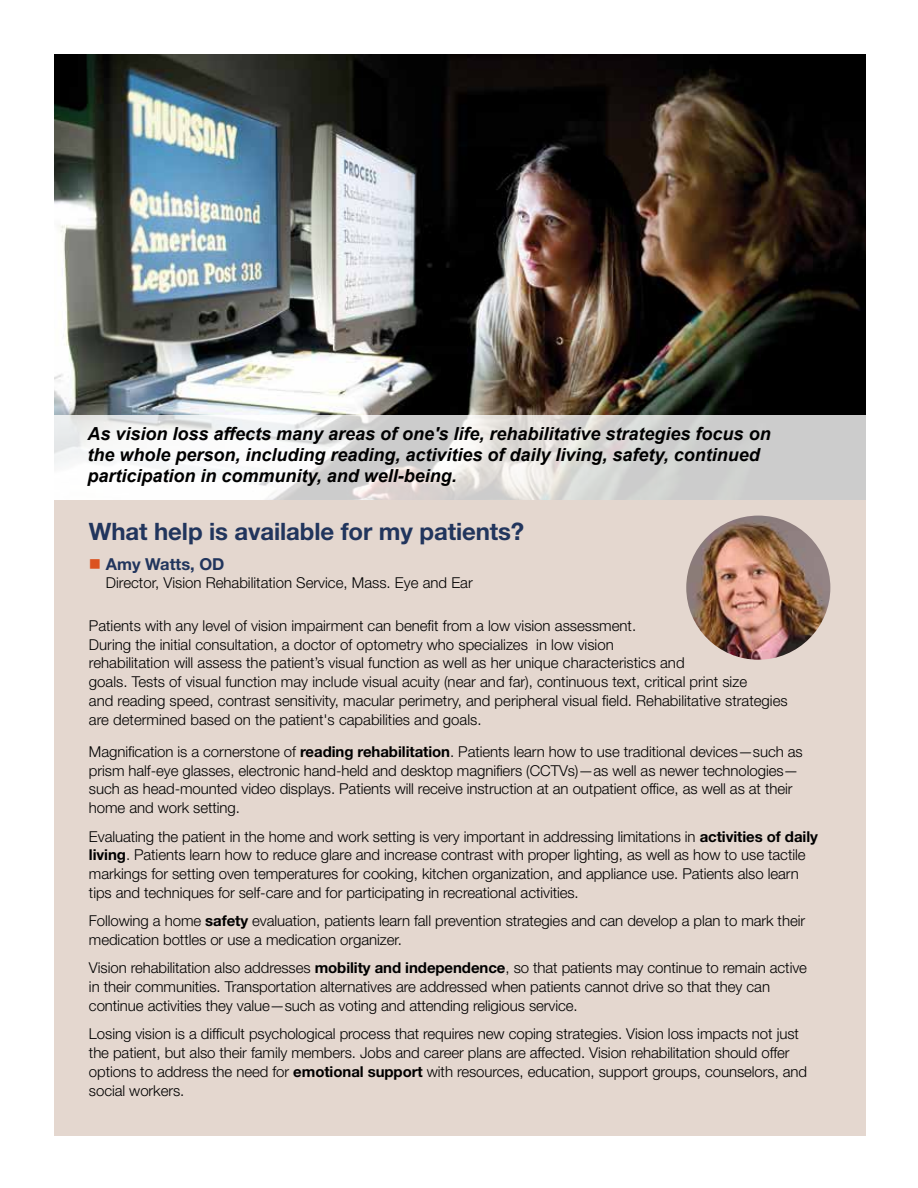
<style>
.page{position:relative;width:918px;height:1188px;background:#fff}
.page>*{position:absolute;margin:0;border:0;box-sizing:border-box;transform-origin:0 0}
.t1{font:700 24px "Helvetica Neue LT Std";letter-spacing:-.005em;color:#21355d}
.t2{font:italic 700 18px/21px "Arial";color:#000}
.t3{font:700 16.5px "Helvetica Neue LT Std";color:#21355d}
.t4{font:300 15px/18.8px "Helvetica Neue LT Std";letter-spacing:-.005em;color:#000}
.s1{color:#db521f}
.s2{font-weight:700}
</style>
<div class="page">
<div style="left:54px;top:496px;width:811px;height:640px;background:#e4d7cf"></div>
<img style="left:54px;top:54px;width:811px;height:361px">
<svg style="left:54px;top:415px;width:811px;height:84px"></svg>
<img style="left:686px;top:516px;width:144px;height:144px;border-radius:72px">
<p class="t2" style="left:87px;top:424px;width:685px">As vision loss affects many areas of one's life, rehabilitative strategies focus on the whole person, including reading, activities of daily living, safety, continued participation in community, and well-being.</p>
<h1 class="t1" style="left:89px;top:516px;width:437px">What help is available for my patients?</h1>
<p class="t3" style="left:89px;top:554px;width:137px"><span class="s1">■</span> Amy Watts, OD</p>
<p class="t4" style="left:106px;top:573px;width:368px">Director, Vision Rehabilitation Service, Mass. Eye and Ear</p>
<p class="t4" style="left:89px;top:616px;width:700px">Patients with any level of vision impairment can benefit from a low vision assessment.<br>During the initial consultation, a doctor of optometry who specializes in low vision<br>rehabilitation will assess the patient’s visual function as well as her unique characteristics and<br>goals. Tests of visual function may include visual acuity (near and far), continuous text, critical print size<br>and reading speed, contrast sensitivity, macular perimetry, and peripheral visual field. Rehabilitative strategies are determined based on the patient's capabilities and goals.</p>
<p class="t4" style="left:89px;top:742px;width:715px">Magnification is a cornerstone of <span class="s2">reading rehabilitation</span>. Patients learn how to use traditional devices—such as prism half-eye glasses, electronic hand-held and desktop magnifiers (CCTVs)—as well as newer technologies— such as head-mounted video displays. Patients will receive instruction at an outpatient office, as well as at their home and work setting.</p>
<p class="t4" style="left:89px;top:826px;width:731px">Evaluating the patient in the home and work setting is very important in addressing limitations in <span class="s2">activities of daily living</span>. Patients learn how to reduce glare and increase contrast with proper lighting, as well as how to use tactile markings for setting oven temperatures for cooking, kitchen organization, and appliance use. Patients also learn tips and techniques for self-care and for participating in recreational activities.</p>
<p class="t4" style="left:89px;top:911px;width:718px">Following a home <span class="s2">safety</span> evaluation, patients learn fall prevention strategies and can develop a plan to mark their medication bottles or use a medication organizer.</p>
<p class="t4" style="left:89px;top:958px;width:720px">Vision rehabilitation also addresses <span class="s2">mobility and independence</span>, so that patients may continue to remain active in their communities. Transportation alternatives are addressed when patients cannot drive so that they can continue activities they value—such as voting and attending religious service.</p>
<p class="t4" style="left:89px;top:1024px;width:720px">Losing vision is a difficult psychological process that requires new coping strategies. Vision loss impacts not just the patient, but also their family members. Jobs and career plans are affected. Vision rehabilitation should offer options to address the need for <span class="s2">emotional support</span> with resources, education, support groups, counselors, and social workers.</p>
</div>
